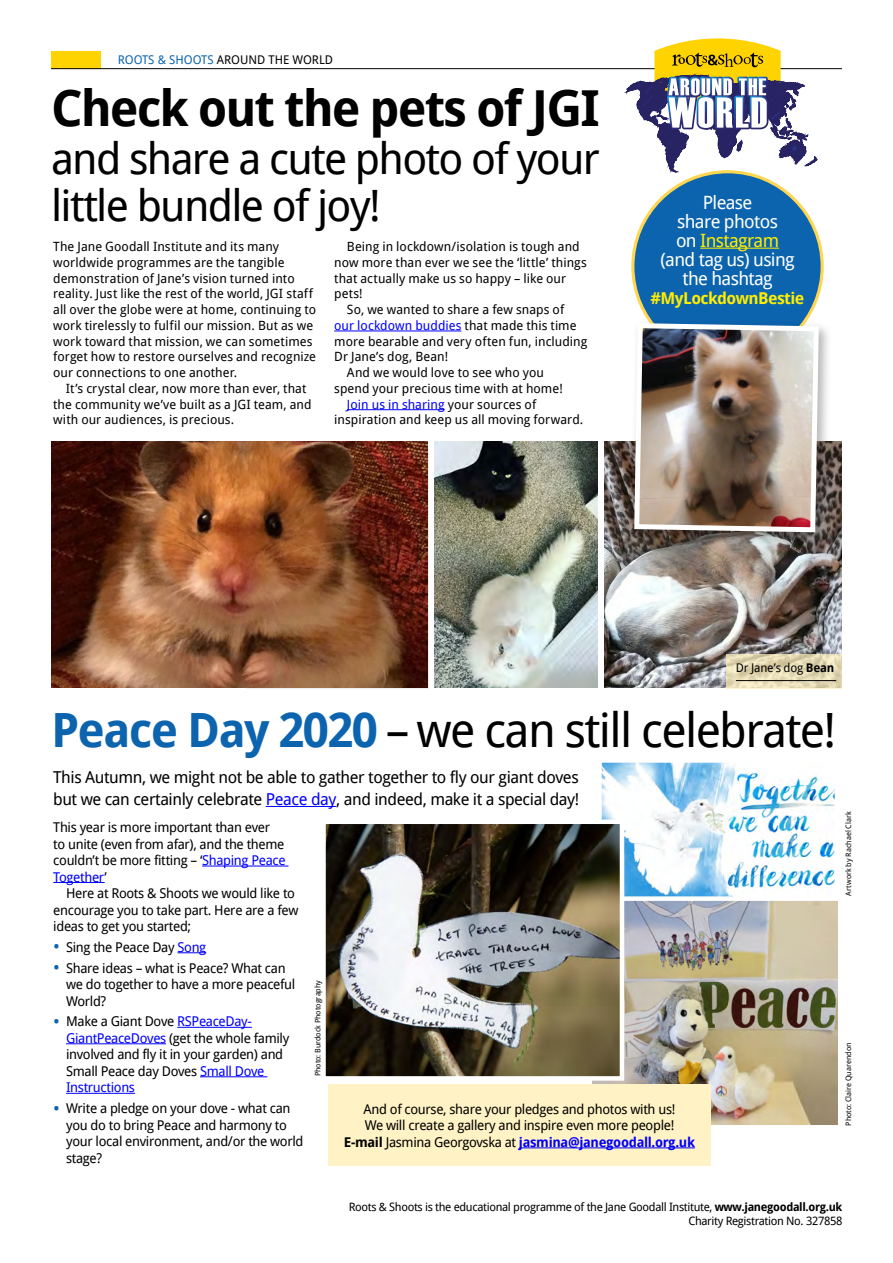
<style>
.page{position:relative;width:893px;height:1263px;background:#fff}
.page>*{position:absolute;margin:0;border:0;box-sizing:border-box;transform-origin:0 0}
.t1{font:700 49.65px "Droid Sans";letter-spacing:-.04em;color:#000}
.t2{font:47.25px "Droid Sans";letter-spacing:-.035em;color:#000}
.t3{font:43.2px/47.8px "Droid Sans";letter-spacing:-.04em;color:#000}
.t4{font:18.3px/19.2px "Droid Sans";letter-spacing:-.035em;color:#fff;text-align:center}
.t5{font:16.5px/22px "Droid Sans";letter-spacing:-.025em;color:#000}
.t6{font:700 16.35px "Droid Sans";letter-spacing:-.035em;color:#ffed00}
.t7{font:13.5px/16.5px "Droid Sans";letter-spacing:-.025em;color:#000}
.t8{font:12.75px/15.8px "Droid Sans";letter-spacing:.005em;color:#000}
.t9{font:12px "Droid Sans";color:#000}
.t10{font:11.55px "Droid Sans";letter-spacing:-.03em;color:#000}
.t11{font:7.5px "Droid Sans";color:#000}
.s1{color:#0c64af}
.s2{color:#00f}
.s3{color:#ffed00}
.s4{font-weight:700}
.s5{font-weight:700;color:#0c64af}
.s6{font-size:18px;color:#0c64af}
.s7{font-weight:700;color:#00f}
</style>
<div class="page">
<hr style="left:334px;top:331px;width:127px;height:1px;background:#00f">
<hr style="left:347px;top:409px;width:98px;height:1px;background:#00f">
<div style="left:633px;top:172px;width:189px;height:189px;background:#0c64af;border-radius:50%"></div>
<hr style="left:700px;top:248px;width:79px;height:1px;background:#ffed00">
<img style="left:604px;top:442px;width:238px;height:246px">
<div style="left:630px;top:319px;width:203px;height:227px;background:#000;opacity:.29"></div>
<img style="left:632px;top:321px;width:189px;height:214px">
<svg style="left:727px;top:654px;width:115px;height:34px;background:#e3d8b3"></svg>
<hr style="left:736px;top:680px;width:100px;height:1px;background:#000">
<img style="left:593px;top:901px;width:244px;height:224px">
<hr style="left:202px;top:866px;width:86px;height:1px;background:#00f">
<hr style="left:53px;top:882px;width:52px;height:1px;background:#00f">
<svg style="left:178px;top:952px;width:28px;height:1px"></svg>
<hr style="left:177px;top:1027px;width:75px;height:1px;background:#00f">
<hr style="left:66px;top:1043px;width:100px;height:1px;background:#00f">
<hr style="left:200px;top:1076px;width:67px;height:1px;background:#00f">
<hr style="left:66px;top:1093px;width:69px;height:1px;background:#00f">
<hr style="left:266px;top:806px;width:70px;height:1px;background:#00f">
<img style="left:602px;top:763px;width:232px;height:133px">
<div style="left:597px;top:758px;width:242px;height:143px;border:4px solid #fff"></div>
<div style="left:328px;top:1085px;width:382px;height:81px;background:#fff2c4"></div>
<hr style="left:519px;top:1147px;width:176px;height:1px;background:#00f">
<img style="left:326px;top:824px;width:293px;height:252px">
<div style="left:321px;top:819px;width:303px;height:262px;border:4px solid #fff"></div>
<img style="left:51px;top:442px;width:377px;height:246px">
<img style="left:435px;top:442px;width:162px;height:246px">
<div style="left:51px;top:51px;width:50px;height:17px;background:#ffd300"></div>
<hr style="left:51px;top:68px;width:791px;height:1px;background:#000">
<svg style="left:623px;top:38px;width:194px;height:138px"></svg>
<p class="t9" style="left:118px;top:53px;width:217px"><span class="s1">ROOTS &amp; SHOOTS</span> AROUND THE WORLD</p>
<p class="t1" style="left:51px;top:80px;width:550px">Check out the pets of JGI</p>
<p class="t3" style="left:51px;top:135px;width:550px">and share a cute photo of your little bundle of joy!</p>
<p class="t8" style="left:53px;top:239px;width:264px">The Jane Goodall Institute and its many worldwide programmes are the tangible demonstration of Jane’s vision turned into reality. Just like the rest of the world, JGI staff all over the globe were at home, continuing to work tirelessly to fulfil our mission. But as we work toward that mission, we can sometimes forget how to restore ourselves and recognize our connections to one another.</p>
<p class="t8" style="left:53px;top:381px;width:260px;text-indent:13px">It’s crystal clear, now more than ever, that the community we’ve built as a JGI team, and with our audiences, is precious.</p>
<p class="t8" style="left:334px;top:239px;width:254px;text-indent:13px">Being in lockdown/isolation is tough and now more than ever we see the ‘little’ things that actually make us so happy – like our pets!</p>
<p class="t8" style="left:334px;top:302px;width:255px;text-indent:13px">So, we wanted to share a few snaps of <span class="s2">our lockdown buddies</span> that made this time more bearable and very often fun, including Dr Jane’s dog, Bean!</p>
<p class="t8" style="left:334px;top:365px;width:230px;text-align:center">And we would love to see who you spend your precious time with at home!</p>
<p class="t8" style="left:334px;top:396px;width:251px;text-indent:13px"><span class="s2">Join us in sharing</span> your sources of inspiration and keep us all moving forward.</p>
<p class="t4" style="left:660px;top:193px;width:136px">Please<br>share photos<br>on <span class="s3">Instagram </span>(and tag us) using the hashtag</p>
<p class="t6" style="left:651px;top:289px;width:155px">#MyLockdownBestie</p>
<p class="t9" style="left:736px;top:660px;width:100px">Dr Jane’s dog <span class="s4">Bean</span></p>
<p class="t2" style="left:51px;top:703px;width:787px"><span class="s5">Peace Day 2020</span> – we can still celebrate!</p>
<p class="t5" style="left:53px;top:766px;width:528px">This Autumn, we might not be able to gather together to fly our giant doves but we can certainly celebrate <span class="s2">Peace day</span>, and indeed, make it a special day!</p>
<p class="t7" style="left:53px;top:819px;width:234px">This year is more important than ever<br>to unite (even from afar), and the theme couldn’t be more fitting – ‘<span class="s2">Shaping Peace<br>Together</span>’</p>
<p class="t7" style="left:53px;top:885px;width:247px;text-indent:13px">Here at Roots &amp; Shoots we would like to encourage you to take part. Here are a few ideas to get you started;</p>
<p class="t7" style="left:53px;top:939px;width:154px"><span class="s6">•</span> Sing the Peace Day <span class="s2">Song</span></p>
<p class="t7" style="left:66px;top:959px;width:231px;text-indent:-13px"><span class="s6">•</span> Share ideas – what is Peace? What can we do together to have a more peaceful<br>World?</p>
<p class="t7" style="left:66px;top:1013px;width:225px;text-indent:-13px"><span class="s6">•</span> Make a Giant Dove <span class="s2">RSPeaceDay-<br>GiantPeaceDoves</span> (get the whole family involved and fly it in your garden) and<br>Small Peace day Doves <span class="s2">Small Dove<br>Instructions</span></p>
<p class="t7" style="left:66px;top:1100px;width:239px;text-indent:-13px"><span class="s6">•</span> Write a pledge on your dove - what can you do to bring Peace and harmony to your local environment, and/or the world stage?</p>
<p class="t11" style="left:314px;top:1076px;width:98px;rotate:-90deg">Photo: Burdock Photography</p>
<p class="t7" style="left:344px;top:1101px;width:353px;text-align:center">And of course, share your pledges and photos with us!<br>We will create a gallery and inspire even more people!<br><span class="s4">E-mail</span> Jasmina Georgovska at <span class="s7">jasmina@janegoodall.org.uk</span></p>
<p class="t11" style="left:844px;top:895px;width:85px;rotate:-90deg">Artwork by Rachael Clark</p>
<p class="t11" style="left:844px;top:1126px;width:84px;rotate:-90deg">Photo: Claire Quarendon</p>
<p class="t10" style="left:349px;top:1200px;width:495px">Roots &amp; Shoots is the educational programme of the Jane Goodall Institute, <span class="s4">www.janegoodall.org.uk</span></p>
<p class="t10" style="left:688px;top:1214px;width:155px">Charity Registration No. 327858</p>
</div>
